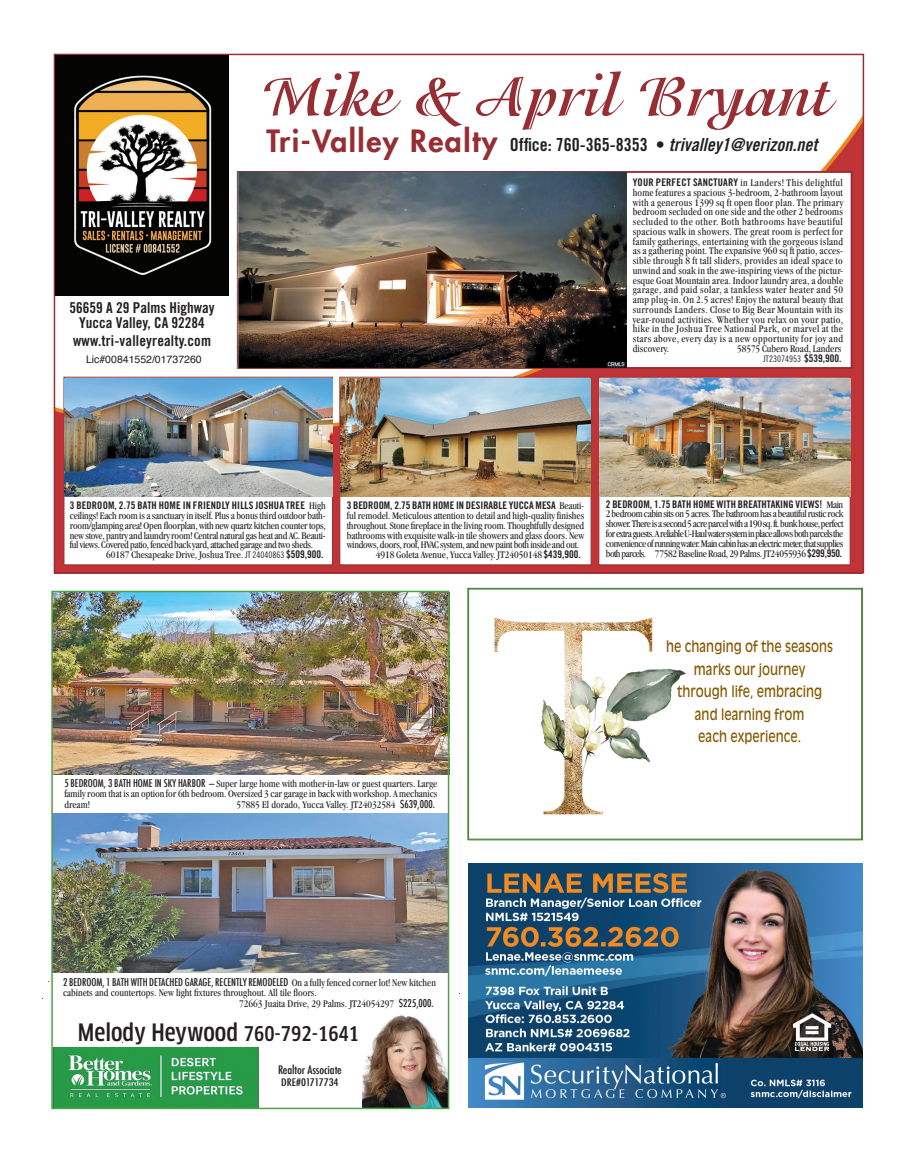
<style>
.page{position:relative;width:913px;height:1154px;background:#fff}
.page>*{position:absolute;margin:0;border:0;box-sizing:border-box;transform-origin:0 0}
.t1{font:700 60px "Isadora";letter-spacing:.01em;color:#962e33}
.t2{font:800 30px "Futura LT";letter-spacing:.05em;color:#962e33}
.t3{font:500 condensed 23.4px "Clan Pro";color:#231f20;scale:1.18 1}
.t4{font:18px "Trade Gothic Bold Cond Twenty Obl";color:#231f20}
.t5{font:15px/22.5px "Antique Olive";color:#845900;text-align:center;scale:.8 1}
.t6{font:15px/15px "Trade Gothic Bold Cond Twenty";color:#231f20;text-align:center}
.t7{font:500 condensed 11.55px "Futura";letter-spacing:-.01em;color:#231f20;scale:1.08 1}
.t8{font:condensed 10.5px/9.8px "Garamond";letter-spacing:-.015em;color:#231f20;text-align:justify}
.t9{font:10.5px "Trade Gothic Bold Cond Twenty";letter-spacing:.01em;color:#231f20}
.t10{font:10.5px "Helvetica";color:#231f20}
.t11{font:500 condensed 10.2px "Futura";letter-spacing:-.005em;color:#231f20;scale:1.18 1}
.t12{font:9px "Trade Gothic Cond Eighteen";color:#231f20}
.s1{font-family:"Trade Gothic Bold Cond Twenty"}
.s2{font-family:"Trade Gothic Bold Cond Twenty";font-stretch:normal}
.s3{font-family:"Trade Gothic Bold Cond Twenty";font-size:10.5px}
.s4{font-family:"Garamond";font-stretch:condensed}
.s5{font-family:"Trade Gothic Cond Eighteen";font-stretch:normal;font-size:9px}
.s6{font-family:"Futura";font-weight:500}
.s7{font-size:19.95px}
</style>
<div class="page">
<svg style="left:467px;top:587px;width:395px;height:253px"></svg>
<img style="left:468px;top:863px;width:394px;height:244px">
<img style="left:57px;top:57px;width:804px;height:513px">
<div style="left:237px;top:171px;width:615px;height:198px;background:#fff"></div>
<div style="left:237px;top:171px;width:615px;height:198px;border:2px solid #962e33"></div>
<img style="left:55px;top:55px;width:173px;height:240px">
<img style="left:239px;top:173px;width:387px;height:195px">
<div style="left:63px;top:377px;width:270px;height:188px;background:#fff;border:1px solid #962e33"></div>
<div style="left:339px;top:377px;width:252px;height:188px;background:#fff;border:1px solid #962e33"></div>
<div style="left:598px;top:377px;width:252px;height:188px;background:#fff;border:1px solid #962e33"></div>
<img style="left:64px;top:378px;width:268px;height:118px">
<img style="left:340px;top:378px;width:250px;height:118px">
<img style="left:599px;top:378px;width:251px;height:118px">
<img style="left:54px;top:593px;width:392px;height:181px">
<img style="left:54px;top:813px;width:392px;height:160px">
<svg style="left:210px;top:608px;width:5px;height:3px"></svg>
<img style="left:362px;top:1015px;width:84px;height:91px">
<img style="left:54px;top:1047px;width:205px;height:59px">
<div style="left:51px;top:590px;width:398px;height:519px;border:2px solid #4da347"></div>
<img style="left:475px;top:600px;width:229px;height:228px">
<p class="t6" style="left:70px;top:300px;width:146px">56659 A 29 Palms Highway<br>Yucca Valley, CA 92284</p>
<p class="t6" style="left:73px;top:333px;width:139px">www.tri-valleyrealty.com</p>
<p class="t10" style="left:86px;top:351px;width:117px">Lic#00841552/01737260</p>
<p class="t1" style="left:261px;top:62px;width:570px">Mike &amp; April Bryant</p>
<p class="t2" style="left:266px;top:121px;width:232px">Tri-Valley Realty</p>
<p class="t4" style="left:510px;top:134px;width:309px"><span class="s1">Office: 760-365-8353 •</span> trivalley1@verizon.net</p>
<p class="t8" style="left:632px;top:178px;width:212px"><span class="s2">YOUR PERFECT SANCTUARY</span> in Landers! This delightful home features a spacious 3-bedroom, 2-bathroom layout with a generous 1399 sq ft open floor plan. The primary bedroom secluded on one side and the other 2 bedrooms secluded to the other. Both bathrooms have beautiful spacious walk in showers. The great room is perfect for family gatherings, entertaining with the gorgeous island as a gathering point. The expansive 960 sq ft patio, acces&shy;sible through 8 ft tall sliders, provides an ideal space to unwind and soak in the awe-inspiring views of the pictur&shy;esque Goat Mountain area. Indoor laundry area, a double garage, and paid solar, a tankless water heater and 50 amp plug-in. On 2.5 acres! Enjoy the natural beauty that surrounds Landers. Close to Big Bear Mountain with its year-round activities. Whether you relax on your patio, hike in the Joshua Tree National Park, or marvel at the stars above, every day is a new opportunity for joy and discovery.</p>
<p class="t8" style="left:737px;top:344px;width:106px">58575 Cubero Road, Landers</p>
<p class="t12" style="left:763px;top:353px;width:80px">JT23074953 <span class="s3">$539,900.</span></p>
<p class="t9" style="left:70px;top:499px;width:257px">3 BEDROOM, 2.75 BATH HOME IN FRIENDLY HILLS JOSHUA TREE <span class="s4">High</span></p>
<p class="t8" style="left:70px;top:510px;width:257px">ceilings! Each room is a sanctuary in itself. Plus a bonus third outdoor bath-</p>
<p class="t8" style="left:70px;top:520px;width:257px">room/glamping area! Open floorplan, with new quartz kitchen counter tops,</p>
<p class="t8" style="left:70px;top:530px;width:257px">new stove, pantry and laundry room! Central natural gas heat and AC. Beauti-</p>
<p class="t8" style="left:70px;top:540px;width:245px">ful views. Covered patio, fenced back yard, attached garage and two sheds.</p>
<p class="t8" style="left:106px;top:549px;width:219px">60187 Chesapeake Drive, Joshua Tree. <span class="s5">JT 24040863</span> <span class="s2">$509,900.</span></p>
<p class="t8" style="left:347px;top:501px;width:239px"><span class="s2">3 BEDROOM, 2.75 BATH HOME IN DESIRABLE YUCCA MESA</span> Beauti&shy;ful remodel. Meticulous attention to detail and high-quality finishes throughout. Stone fireplace in the living room. Thoughtfully designed bathrooms with exquisite walk-in tile showers and glass doors. New windows, doors, roof, HVAC system, and new paint both inside and out.</p>
<p class="t8" style="left:376px;top:549px;width:206px">4918 Goleta Avenue, Yucca Valley. JT24050148 <span class="s2">$439,900.</span></p>
<p class="t8" style="left:606px;top:499px;width:239px"><span class="s2">2 BEDROOM, 1.75 BATH HOME WITH BREATHTAKING VIEWS!</span> Main 2 bedroom cabin sits on 5 acres. The bathroom has a beautiful rustic rock shower. There is a second 5 acre parcel with a 190 sq. ft. bunk house, perfect for extra guests. A reliable U-Haul water system in place allows both parcels the convenience of running water. Main cabin has an electric meter, that supplies both parcels. 77582 Baseline Road, 29 Palms. JT24055936<span class="s2">$299,950.</span></p>
<p class="t8" style="left:64px;top:778px;width:374px;line-height:10.5px"><span class="s6">5 BEDROOM, 3 BATH HOME IN SKY HARBOR —</span> Super large home with mother-in-law or guest quarters. Large family room that is an option for 6th bedroom. Oversized 3 car garage in back with workshop. A mechanics dream!</p>
<p class="t8" style="left:236px;top:799px;width:200px">57885 El dorado, Yucca Valley. JT24032584 <span class="s6">$639,000.</span></p>
<p class="t5" style="left:666px;top:635px;width:210px">he changing of the seasons marks our journey</p>
<p class="t5" style="left:677px;top:680px;width:182px">through life, embracing</p>
<p class="t5" style="left:695px;top:702px;width:138px">and learning from</p>
<p class="t5" style="left:698px;top:725px;width:130px">each experience.</p>
<p class="t8" style="left:63px;top:977px;width:374px;line-height:10.5px"><span class="s6">2 BEDROOM, 1 BATH WITH DETACHED GARAGE, RECENTLY REMODELED</span> On a fully fenced corner lot! New kitchen cabinets and countertops. New light fixtures throughout. All tile floors.</p>
<p class="t8" style="left:239px;top:998px;width:196px">72663 Juaita Drive, 29 Palms. JT24054297 <span class="s6">$225,000.</span></p>
<p class="t3" style="left:78px;top:1019px;width:240px">Melody Heywood <span class="s7">760-792-1641</span></p>
<p class="t7" style="left:278px;top:1062px;width:61px">Realtor Associate</p>
<p class="t11" style="left:281px;top:1075px;width:50px">DRE#01717734</p>
</div>
